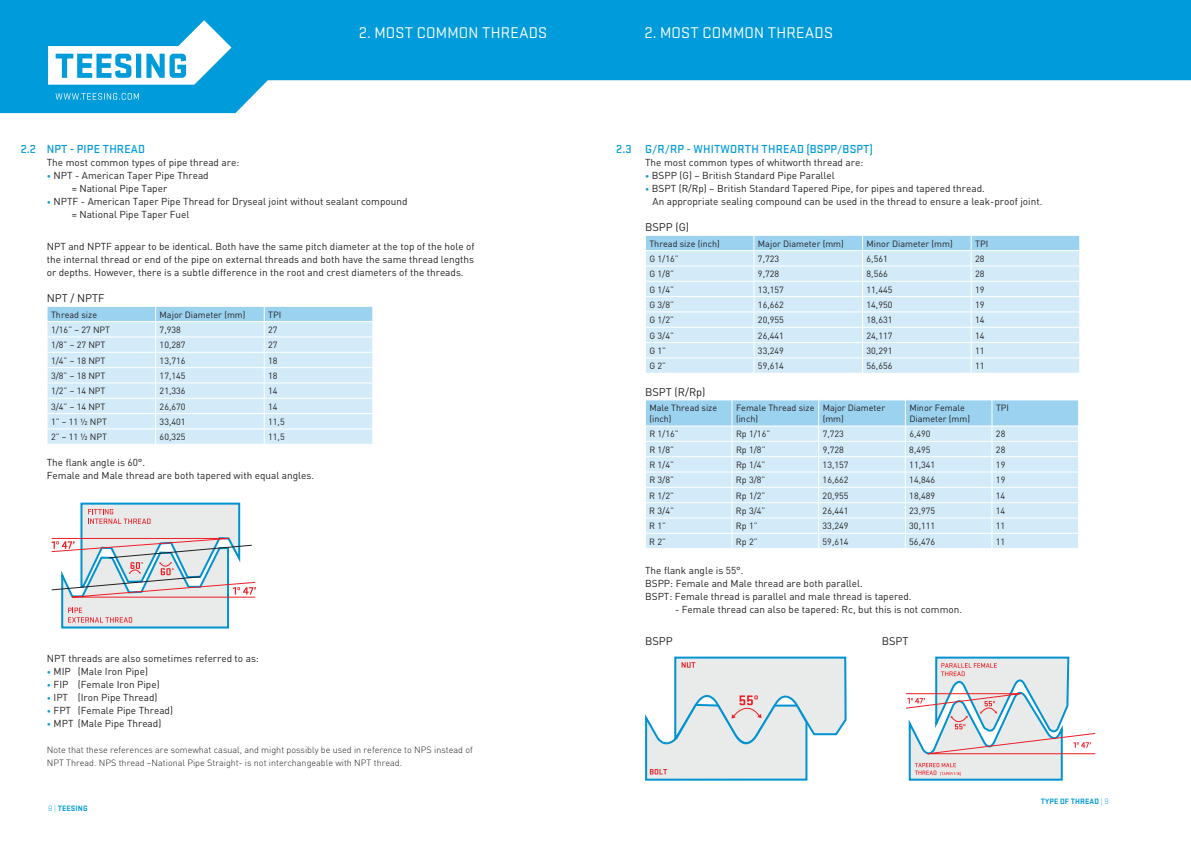
<style>
.page{position:relative;width:1191px;height:842px;background:#fff}
.page>*{position:absolute;margin:0;border:0;box-sizing:border-box;transform-origin:0 0}
.t1{font:16px "Stratum 1";letter-spacing:.015em;color:#fff}
.t2{font:500 12px "Stratum 1";letter-spacing:.015em;color:#009bda}
.t3{font:11px "DIN";color:#231f20}
.t4{font:10px/13px "DIN";color:#231f20}
.t5{font:9px/10.8px "DIN";color:#231f20}
.t6{font:300 9px/13px "DIN";color:#231f20}
.t7{font:700 8px "Stratum 1";letter-spacing:.015em;color:#009bda}
.s1{font-size:8px;color:#009bda}
.s2{font-weight:300}
</style>
<div class="page">
<svg style="left:0;top:0;width:1191px;height:113px;fill:#009bda"></svg>
<svg style="left:48px;top:20px;width:183px;height:80px"></svg>
<svg style="left:51px;top:502px;width:205px;height:127px"></svg>
<svg style="left:47px;top:306px;width:326px;height:138px;background:#d0e9f7"></svg>
<svg style="left:646px;top:235px;width:434px;height:138px;background:#d0e9f7"></svg>
<svg style="left:645px;top:400px;width:434px;height:148px;background:#cce8f7"></svg>
<svg style="left:645px;top:656px;width:202px;height:125px"></svg>
<svg style="left:906px;top:656px;width:189px;height:125px"></svg>
<h1 class="t1" style="left:359px;top:25px;width:190px">2. MOST COMMON THREADS</h1>
<h1 class="t1" style="left:644px;top:25px;width:190px">2. MOST COMMON THREADS</h1>
<p class="t2" style="left:21px;top:142px;width:17px">2.2</p>
<p class="t2" style="left:616px;top:142px;width:17px">2.3</p>
<p class="t2" style="left:47px;top:142px;width:100px">NPT - PIPE THREAD</p>
<p class="t4" style="left:47px;top:156px;width:194px">The most common types of pipe thread are:</p>
<p class="t4" style="left:72px;top:169px;width:138px;text-indent:-25px"><span class="s1">•</span> NPT - American Taper Pipe Thread = National Pipe Taper</p>
<p class="t4" style="left:72px;top:195px;width:337px;text-indent:-25px"><span class="s1">•</span> NPTF - American Taper Pipe Thread for Dryseal joint without sealant compound = National Pipe Taper Fuel</p>
<p class="t4" style="left:47px;top:240px;width:429px;text-align:justify">NPT and NPTF appear to be identical. Both have the same pitch diameter at the top of the hole of the internal thread or end of the pipe on external threads and both have the same thread lengths or depths. However, there is a subtle difference in the root and crest diameters of the threads.</p>
<p class="t3" style="left:47px;top:291px;width:59px">NPT / NPTF</p>
<p class="t5" style="left:51px;top:309px;width:48px">Thread size</p>
<p class="t5" style="left:160px;top:309px;width:87px">Major Diameter (mm)</p>
<p class="t5" style="left:268px;top:309px;width:15px">TPI</p>
<p class="t5" style="left:51px;top:324px;width:61px">1/16” – 27 NPT</p>
<p class="t5" style="left:160px;top:324px;width:23px">7,938</p>
<p class="t5" style="left:268px;top:324px;width:11px">27</p>
<p class="t5" style="left:51px;top:339px;width:56px">1/8” – 27 NPT</p>
<p class="t5" style="left:160px;top:339px;width:27px">10,287</p>
<p class="t5" style="left:268px;top:339px;width:11px">27</p>
<p class="t5" style="left:51px;top:355px;width:56px">1/4” – 18 NPT</p>
<p class="t5" style="left:160px;top:355px;width:27px">13,716</p>
<p class="t5" style="left:268px;top:355px;width:11px">18</p>
<p class="t5" style="left:51px;top:370px;width:56px">3/8” – 18 NPT</p>
<p class="t5" style="left:160px;top:370px;width:27px">17,145</p>
<p class="t5" style="left:268px;top:370px;width:11px">18</p>
<p class="t5" style="left:51px;top:385px;width:56px">1/2” – 14 NPT</p>
<p class="t5" style="left:160px;top:385px;width:27px">21,336</p>
<p class="t5" style="left:268px;top:385px;width:11px">14</p>
<p class="t5" style="left:51px;top:401px;width:56px">3/4” – 14 NPT</p>
<p class="t5" style="left:160px;top:401px;width:27px">26,670</p>
<p class="t5" style="left:268px;top:401px;width:11px">14</p>
<p class="t5" style="left:51px;top:416px;width:57px">1” – 11 ½ NPT</p>
<p class="t5" style="left:160px;top:416px;width:27px">33,401</p>
<p class="t5" style="left:268px;top:416px;width:18px">11,5</p>
<p class="t5" style="left:51px;top:431px;width:57px">2” – 11 ½ NPT</p>
<p class="t5" style="left:160px;top:431px;width:27px">60,325</p>
<p class="t5" style="left:268px;top:431px;width:18px">11,5</p>
<p class="t4" style="left:47px;top:456px;width:269px">The flank angle is 60°.<br>Female and Male thread are both tapered with equal angles.</p>
<p class="t4" style="left:47px;top:651px;width:214px">NPT threads are also sometimes referred to as:</p>
<p class="t4" style="left:47px;top:664px;width:103px"><span class="s1">•</span> MIP (Male Iron Pipe)</p>
<p class="t4" style="left:47px;top:677px;width:114px"><span class="s1">•</span> FIP (Female Iron Pipe)</p>
<p class="t4" style="left:47px;top:690px;width:112px"><span class="s1">•</span> IPT (Iron Pipe Thread)</p>
<p class="t4" style="left:47px;top:703px;width:128px"><span class="s1">•</span> FPT (Female Pipe Thread)</p>
<p class="t4" style="left:47px;top:716px;width:116px"><span class="s1">•</span> MPT (Male Pipe Thread)</p>
<p class="t6" style="left:47px;top:743px;width:427px">Note that these references are somewhat casual, and might possibly be used in reference to NPS instead of<br>NPT Thread. NPS thread –National Pipe Straight- is not interchangeable with NPT thread.</p>
<p class="t7" style="left:48px;top:804px;width:41px"><span class="s2">8 |</span> TEESING</p>
<p class="t2" style="left:645px;top:142px;width:229px">G/R/RP - WHITWORTH THREAD (BSPP/BSPT)</p>
<p class="t4" style="left:645px;top:156px;width:220px">The most common types of whitworth thread are:</p>
<p class="t4" style="left:645px;top:169px;width:191px"><span class="s1">•</span> BSPP (G) – British Standard Pipe Parallel</p>
<p class="t4" style="left:652px;top:182px;width:391px;text-indent:-7px"><span class="s1">•</span> BSPT (R/Rp) – British Standard Tapered Pipe, for pipes and tapered thread.<br>An appropriate sealing compound can be used in the thread to ensure a leak-proof joint.</p>
<p class="t3" style="left:645px;top:220px;width:46px">BSPP (G)</p>
<p class="t5" style="left:649px;top:238px;width:72px">Thread size (inch)</p>
<p class="t5" style="left:758px;top:238px;width:87px">Major Diameter (mm)</p>
<p class="t5" style="left:866px;top:238px;width:88px">Minor Diameter (mm)</p>
<p class="t5" style="left:975px;top:238px;width:15px">TPI</p>
<p class="t5" style="left:649px;top:253px;width:31px">G 1/16”</p>
<p class="t5" style="left:758px;top:253px;width:23px">7,723</p>
<p class="t5" style="left:866px;top:253px;width:23px">6,561</p>
<p class="t5" style="left:975px;top:253px;width:11px">28</p>
<p class="t5" style="left:649px;top:268px;width:26px">G 1/8”</p>
<p class="t5" style="left:758px;top:268px;width:23px">9,728</p>
<p class="t5" style="left:866px;top:268px;width:23px">8,566</p>
<p class="t5" style="left:975px;top:268px;width:11px">28</p>
<p class="t5" style="left:649px;top:284px;width:26px">G 1/4”</p>
<p class="t5" style="left:758px;top:284px;width:27px">13,157</p>
<p class="t5" style="left:866px;top:284px;width:27px">11,445</p>
<p class="t5" style="left:975px;top:284px;width:11px">19</p>
<p class="t5" style="left:649px;top:299px;width:26px">G 3/8”</p>
<p class="t5" style="left:758px;top:299px;width:27px">16,662</p>
<p class="t5" style="left:866px;top:299px;width:27px">14,950</p>
<p class="t5" style="left:975px;top:299px;width:11px">19</p>
<p class="t5" style="left:649px;top:314px;width:26px">G 1/2”</p>
<p class="t5" style="left:758px;top:314px;width:27px">20,955</p>
<p class="t5" style="left:866px;top:314px;width:27px">18,631</p>
<p class="t5" style="left:975px;top:314px;width:11px">14</p>
<p class="t5" style="left:649px;top:330px;width:26px">G 3/4”</p>
<p class="t5" style="left:758px;top:330px;width:27px">26,441</p>
<p class="t5" style="left:866px;top:330px;width:27px">24,117</p>
<p class="t5" style="left:975px;top:330px;width:11px">14</p>
<p class="t5" style="left:649px;top:345px;width:18px">G 1”</p>
<p class="t5" style="left:758px;top:345px;width:27px">33,249</p>
<p class="t5" style="left:866px;top:345px;width:27px">30,291</p>
<p class="t5" style="left:975px;top:345px;width:11px">11</p>
<p class="t5" style="left:649px;top:360px;width:18px">G 2”</p>
<p class="t5" style="left:758px;top:360px;width:27px">59,614</p>
<p class="t5" style="left:866px;top:360px;width:27px">56,656</p>
<p class="t5" style="left:975px;top:360px;width:11px">11</p>
<p class="t3" style="left:645px;top:385px;width:62px">BSPT (R/Rp)</p>
<p class="t5" style="left:649px;top:402px;width:69px">Male Thread size (inch)</p>
<p class="t5" style="left:736px;top:402px;width:80px">Female Thread size (inch)</p>
<p class="t5" style="left:822px;top:402px;width:64px">Major Diameter (mm)</p>
<p class="t5" style="left:909px;top:402px;width:62px">Minor Female<br>Diameter (mm)</p>
<p class="t5" style="left:996px;top:402px;width:15px">TPI</p>
<p class="t5" style="left:649px;top:428px;width:31px">R 1/16”</p>
<p class="t5" style="left:736px;top:428px;width:36px">Rp 1/16”</p>
<p class="t5" style="left:822px;top:428px;width:23px">7,723</p>
<p class="t5" style="left:909px;top:428px;width:23px">6,490</p>
<p class="t5" style="left:996px;top:428px;width:11px">28</p>
<p class="t5" style="left:649px;top:444px;width:26px">R 1/8”</p>
<p class="t5" style="left:736px;top:444px;width:31px">Rp 1/8”</p>
<p class="t5" style="left:822px;top:444px;width:23px">9,728</p>
<p class="t5" style="left:909px;top:444px;width:23px">8,495</p>
<p class="t5" style="left:996px;top:444px;width:11px">28</p>
<p class="t5" style="left:649px;top:459px;width:26px">R 1/4”</p>
<p class="t5" style="left:736px;top:459px;width:31px">Rp 1/4”</p>
<p class="t5" style="left:822px;top:459px;width:27px">13,157</p>
<p class="t5" style="left:909px;top:459px;width:27px">11,341</p>
<p class="t5" style="left:996px;top:459px;width:11px">19</p>
<p class="t5" style="left:649px;top:474px;width:26px">R 3/8”</p>
<p class="t5" style="left:736px;top:474px;width:31px">Rp 3/8”</p>
<p class="t5" style="left:822px;top:474px;width:27px">16,662</p>
<p class="t5" style="left:909px;top:474px;width:27px">14,846</p>
<p class="t5" style="left:996px;top:474px;width:11px">19</p>
<p class="t5" style="left:649px;top:490px;width:26px">R 1/2”</p>
<p class="t5" style="left:736px;top:490px;width:31px">Rp 1/2”</p>
<p class="t5" style="left:822px;top:490px;width:27px">20,955</p>
<p class="t5" style="left:909px;top:490px;width:27px">18,489</p>
<p class="t5" style="left:996px;top:490px;width:11px">14</p>
<p class="t5" style="left:649px;top:505px;width:26px">R 3/4”</p>
<p class="t5" style="left:736px;top:505px;width:31px">Rp 3/4”</p>
<p class="t5" style="left:822px;top:505px;width:27px">26,441</p>
<p class="t5" style="left:909px;top:505px;width:27px">23,975</p>
<p class="t5" style="left:996px;top:505px;width:11px">14</p>
<p class="t5" style="left:649px;top:520px;width:18px">R 1”</p>
<p class="t5" style="left:736px;top:520px;width:23px">Rp 1”</p>
<p class="t5" style="left:822px;top:520px;width:27px">33,249</p>
<p class="t5" style="left:909px;top:520px;width:27px">30,111</p>
<p class="t5" style="left:996px;top:520px;width:11px">11</p>
<p class="t5" style="left:649px;top:536px;width:18px">R 2”</p>
<p class="t5" style="left:736px;top:536px;width:23px">Rp 2”</p>
<p class="t5" style="left:822px;top:536px;width:27px">59,614</p>
<p class="t5" style="left:909px;top:536px;width:27px">56,476</p>
<p class="t5" style="left:996px;top:536px;width:11px">11</p>
<p class="t4" style="left:645px;top:563px;width:268px">The flank angle is 55°.<br>BSPP: Female and Male thread are both parallel.<br>BSPT: Female thread is parallel and male thread is tapered.</p>
<p class="t4" style="left:675px;top:602px;width:289px">- Female thread can also be tapered: Rc, but this is not common.</p>
<p class="t3" style="left:645px;top:634px;width:29px">BSPP</p>
<p class="t3" style="left:881px;top:634px;width:28px">BSPT</p>
<p class="t7" style="left:1041px;top:797px;width:69px">TYPE OF THREAD <span class="s2">| 9</span></p>
</div>
